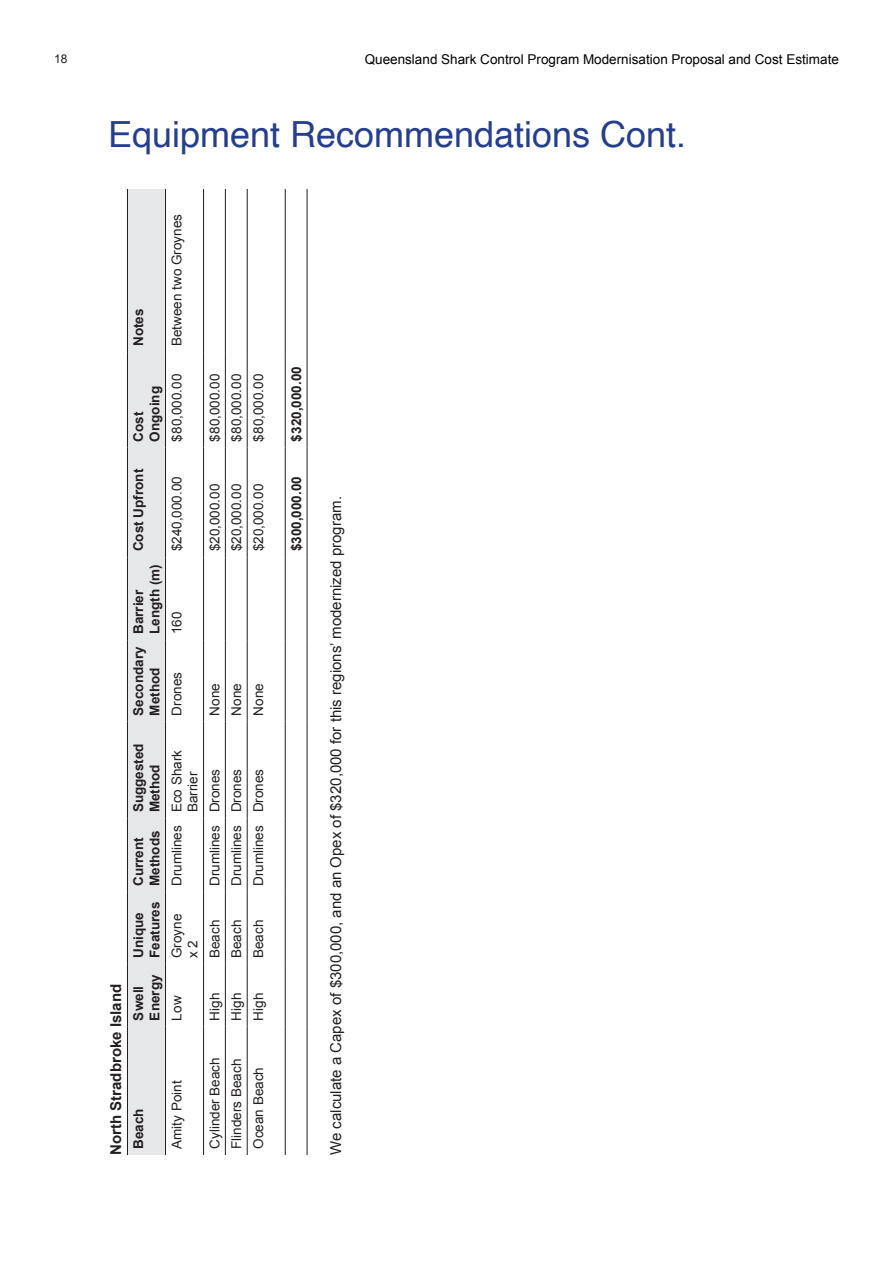
<style>
.page{position:relative;width:893px;height:1263px;background:#fff}
.page>*{position:absolute;margin:0;border:0;box-sizing:border-box;transform-origin:0 0}
.t1{font:36px "Helvetica";color:#253f8e}
.t2{font:15px "Arial";color:#231f20}
.t3{font:700 15px "Arial";color:#231f20}
.t4{font:13.5px/16.2px "Arial";color:#231f20}
.t5{font:700 13.5px/16.2px "Arial";color:#231f20}
.t6{font:13.5px "Arial";color:#000}
.t7{font:12px "Arial";color:#231f20}
</style>
<div class="page">
<div style="left:128px;top:189px;width:37px;height:966px;background:#e6e7e9"></div>
<hr style="left:127px;top:1026px;width:1px;height:129px;background:#231f20">
<hr style="left:127px;top:964px;width:1px;height:62px;background:#231f20">
<hr style="left:127px;top:892px;width:1px;height:72px;background:#231f20">
<hr style="left:127px;top:818px;width:1px;height:74px;background:#231f20">
<hr style="left:127px;top:722px;width:1px;height:96px;background:#231f20">
<hr style="left:127px;top:640px;width:1px;height:82px;background:#231f20">
<hr style="left:127px;top:557px;width:1px;height:83px;background:#231f20">
<hr style="left:127px;top:447px;width:1px;height:110px;background:#231f20">
<hr style="left:127px;top:352px;width:1px;height:95px;background:#231f20">
<hr style="left:127px;top:189px;width:1px;height:163px;background:#231f20">
<hr style="left:165px;top:1026px;width:1px;height:129px;background:#231f20">
<hr style="left:165px;top:964px;width:1px;height:62px;background:#231f20">
<hr style="left:165px;top:892px;width:1px;height:72px;background:#231f20">
<hr style="left:165px;top:818px;width:1px;height:74px;background:#231f20">
<hr style="left:165px;top:722px;width:1px;height:96px;background:#231f20">
<hr style="left:165px;top:640px;width:1px;height:82px;background:#231f20">
<hr style="left:165px;top:557px;width:1px;height:83px;background:#231f20">
<hr style="left:165px;top:447px;width:1px;height:110px;background:#231f20">
<hr style="left:165px;top:352px;width:1px;height:95px;background:#231f20">
<hr style="left:165px;top:189px;width:1px;height:163px;background:#231f20">
<hr style="left:203px;top:1026px;width:1px;height:129px;background:#231f20">
<hr style="left:203px;top:964px;width:1px;height:62px;background:#231f20">
<hr style="left:203px;top:892px;width:1px;height:72px;background:#231f20">
<hr style="left:203px;top:818px;width:1px;height:74px;background:#231f20">
<hr style="left:203px;top:722px;width:1px;height:96px;background:#231f20">
<hr style="left:203px;top:640px;width:1px;height:82px;background:#231f20">
<hr style="left:203px;top:557px;width:1px;height:83px;background:#231f20">
<hr style="left:203px;top:447px;width:1px;height:110px;background:#231f20">
<hr style="left:203px;top:352px;width:1px;height:95px;background:#231f20">
<hr style="left:203px;top:189px;width:1px;height:163px;background:#231f20">
<hr style="left:225px;top:1026px;width:1px;height:129px;background:#231f20">
<hr style="left:225px;top:964px;width:1px;height:62px;background:#231f20">
<hr style="left:225px;top:892px;width:1px;height:72px;background:#231f20">
<hr style="left:225px;top:818px;width:1px;height:74px;background:#231f20">
<hr style="left:225px;top:722px;width:1px;height:96px;background:#231f20">
<hr style="left:225px;top:640px;width:1px;height:82px;background:#231f20">
<hr style="left:225px;top:557px;width:1px;height:83px;background:#231f20">
<hr style="left:225px;top:447px;width:1px;height:110px;background:#231f20">
<hr style="left:225px;top:352px;width:1px;height:95px;background:#231f20">
<hr style="left:225px;top:189px;width:1px;height:163px;background:#231f20">
<hr style="left:247px;top:1026px;width:1px;height:129px;background:#231f20">
<hr style="left:247px;top:964px;width:1px;height:62px;background:#231f20">
<hr style="left:247px;top:892px;width:1px;height:72px;background:#231f20">
<hr style="left:247px;top:818px;width:1px;height:74px;background:#231f20">
<hr style="left:247px;top:722px;width:1px;height:96px;background:#231f20">
<hr style="left:247px;top:640px;width:1px;height:82px;background:#231f20">
<hr style="left:247px;top:557px;width:1px;height:83px;background:#231f20">
<hr style="left:247px;top:447px;width:1px;height:110px;background:#231f20">
<hr style="left:247px;top:352px;width:1px;height:95px;background:#231f20">
<hr style="left:247px;top:189px;width:1px;height:163px;background:#231f20">
<hr style="left:285px;top:1026px;width:1px;height:129px;background:#231f20">
<hr style="left:285px;top:964px;width:1px;height:62px;background:#231f20">
<hr style="left:285px;top:892px;width:1px;height:72px;background:#231f20">
<hr style="left:285px;top:818px;width:1px;height:74px;background:#231f20">
<hr style="left:285px;top:722px;width:1px;height:96px;background:#231f20">
<hr style="left:285px;top:640px;width:1px;height:82px;background:#231f20">
<hr style="left:285px;top:557px;width:1px;height:83px;background:#231f20">
<hr style="left:285px;top:447px;width:1px;height:110px;background:#231f20">
<hr style="left:285px;top:352px;width:1px;height:95px;background:#231f20">
<hr style="left:285px;top:189px;width:1px;height:163px;background:#231f20">
<hr style="left:307px;top:1026px;width:1px;height:129px;background:#231f20">
<hr style="left:307px;top:964px;width:1px;height:62px;background:#231f20">
<hr style="left:307px;top:892px;width:1px;height:72px;background:#231f20">
<hr style="left:307px;top:818px;width:1px;height:74px;background:#231f20">
<hr style="left:307px;top:722px;width:1px;height:96px;background:#231f20">
<hr style="left:307px;top:640px;width:1px;height:82px;background:#231f20">
<hr style="left:307px;top:557px;width:1px;height:83px;background:#231f20">
<hr style="left:307px;top:447px;width:1px;height:110px;background:#231f20">
<hr style="left:307px;top:352px;width:1px;height:95px;background:#231f20">
<hr style="left:307px;top:189px;width:1px;height:163px;background:#231f20">
<p class="t7" style="left:54px;top:51px;width:15px">18</p>
<p class="t6" style="left:365px;top:50px;width:476px">Queensland Shark Control Program Modernisation Proposal and Cost Estimate</p>
<p class="t1" style="left:108px;top:107px;width:580px">Equipment Recommendations Cont.</p>
<p class="t3" style="left:106px;top:1155px;width:172px;rotate:-90deg">North Stradbroke Island</p>
<p class="t5" style="left:131px;top:346px;width:39px;rotate:-90deg">Notes</p>
<p class="t4" style="left:169px;top:346px;width:134px;rotate:-90deg">Between two Groynes</p>
<p class="t5" style="left:131px;top:441px;width:57px;rotate:-90deg">Cost<br>Ongoing</p>
<p class="t4" style="left:169px;top:441px;width:69px;rotate:-90deg">$80,000.00</p>
<p class="t5" style="left:131px;top:551px;width:84px;rotate:-90deg">Cost Upfront</p>
<p class="t5" style="left:131px;top:634px;width:71px;rotate:-90deg">Barrier<br>Length (m)</p>
<p class="t5" style="left:131px;top:716px;width:71px;rotate:-90deg">Secondary<br>Method</p>
<p class="t4" style="left:169px;top:551px;width:77px;rotate:-90deg">$240,000.00</p>
<p class="t4" style="left:169px;top:634px;width:24px;rotate:-90deg">160</p>
<p class="t4" style="left:169px;top:716px;width:45px;rotate:-90deg">Drones</p>
<p class="t4" style="left:207px;top:441px;width:69px;rotate:-90deg">$80,000.00</p>
<p class="t4" style="left:228px;top:441px;width:69px;rotate:-90deg">$80,000.00</p>
<p class="t4" style="left:250px;top:441px;width:69px;rotate:-90deg">$80,000.00</p>
<p class="t4" style="left:207px;top:551px;width:69px;rotate:-90deg">$20,000.00</p>
<p class="t4" style="left:228px;top:551px;width:69px;rotate:-90deg">$20,000.00</p>
<p class="t4" style="left:250px;top:551px;width:69px;rotate:-90deg">$20,000.00</p>
<p class="t4" style="left:207px;top:716px;width:34px;rotate:-90deg">None</p>
<p class="t4" style="left:228px;top:716px;width:34px;rotate:-90deg">None</p>
<p class="t4" style="left:250px;top:716px;width:34px;rotate:-90deg">None</p>
<p class="t5" style="left:131px;top:812px;width:71px;rotate:-90deg">Suggested<br>Method</p>
<p class="t5" style="left:131px;top:886px;width:57px;rotate:-90deg">Current<br>Methods</p>
<p class="t5" style="left:131px;top:958px;width:58px;rotate:-90deg">Unique<br>Features</p>
<p class="t5" style="left:131px;top:1020px;width:47px;rotate:-90deg">Swell<br>Energy</p>
<p class="t4" style="left:169px;top:812px;width:64px;rotate:-90deg">Eco Shark<br>Barrier</p>
<p class="t4" style="left:169px;top:886px;width:62px;rotate:-90deg">Drumlines</p>
<p class="t4" style="left:169px;top:958px;width:46px;rotate:-90deg">Groyne x 2</p>
<p class="t4" style="left:169px;top:1020px;width:26px;rotate:-90deg">Low</p>
<p class="t4" style="left:207px;top:812px;width:45px;rotate:-90deg">Drones</p>
<p class="t4" style="left:207px;top:886px;width:62px;rotate:-90deg">Drumlines</p>
<p class="t4" style="left:228px;top:812px;width:45px;rotate:-90deg">Drones</p>
<p class="t4" style="left:228px;top:886px;width:62px;rotate:-90deg">Drumlines</p>
<p class="t4" style="left:250px;top:812px;width:45px;rotate:-90deg">Drones</p>
<p class="t4" style="left:250px;top:886px;width:62px;rotate:-90deg">Drumlines</p>
<p class="t4" style="left:207px;top:958px;width:40px;rotate:-90deg">Beach</p>
<p class="t4" style="left:228px;top:958px;width:40px;rotate:-90deg">Beach</p>
<p class="t4" style="left:250px;top:958px;width:40px;rotate:-90deg">Beach</p>
<p class="t4" style="left:207px;top:1020px;width:29px;rotate:-90deg">High</p>
<p class="t4" style="left:228px;top:1020px;width:29px;rotate:-90deg">High</p>
<p class="t4" style="left:250px;top:1020px;width:29px;rotate:-90deg">High</p>
<p class="t5" style="left:131px;top:1149px;width:42px;rotate:-90deg">Beach</p>
<p class="t4" style="left:169px;top:1149px;width:70px;rotate:-90deg">Amity Point</p>
<p class="t4" style="left:207px;top:1149px;width:93px;rotate:-90deg">Cylinder Beach</p>
<p class="t4" style="left:228px;top:1149px;width:92px;rotate:-90deg">Flinders Beach</p>
<p class="t4" style="left:250px;top:1149px;width:83px;rotate:-90deg">Ocean Beach</p>
<p class="t5" style="left:289px;top:441px;width:77px;rotate:-90deg">$320,000.00</p>
<p class="t5" style="left:289px;top:551px;width:77px;rotate:-90deg">$300,000.00</p>
<p class="t2" style="left:326px;top:1155px;width:660px;rotate:-90deg">We calculate a Capex of $300,000, and an Opex of $320,000 for this regions’ modernized program.</p>
</div>
